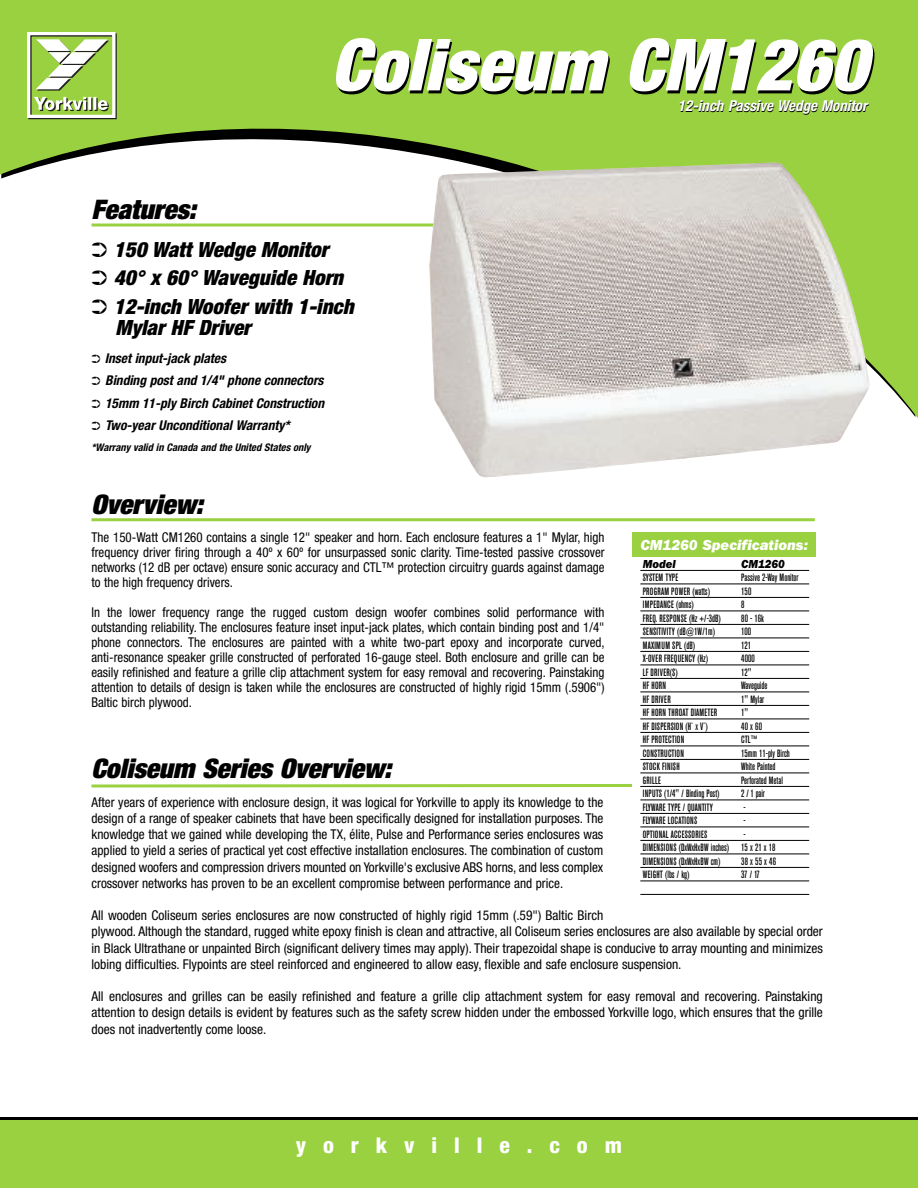
<style>
.page{position:relative;width:918px;height:1188px;background:#fff}
.page>*{position:absolute;margin:0;border:0;box-sizing:border-box;transform-origin:0 0}
.t1{font:italic 900 condensed 72px "Helvetica Neue";color:#000}
.t2{font:italic 900 expanded 27px "Helvetica Neue";color:#000}
.t3{font:800 condensed 21.75px "Helvetica Neue";letter-spacing:.78em;color:#fff}
.t4{font:italic 900 condensed 21px/28.5px "Helvetica Neue";color:#000}
.t5{font:italic 700 condensed 15px "Helvetica Neue";color:#000}
.t6{font:italic 800 15px "Franklin Gothic";color:#fff}
.t7{font:condensed 13.5px/16.2px "Helvetica Neue";color:#000;text-align:justify}
.t8{font:condensed 13.5px/15px "Helvetica Neue";color:#000;text-align:justify;scale:.96 1}
.t9{font:italic 700 condensed 13.5px/22.5px "Helvetica Neue";color:#000}
.t10{font:italic 800 12px "Franklin Gothic";color:#000;scale:.95 1}
.t11{font:500 condensed 10.5px/13.5px "Akzidenz Grotesk BE";letter-spacing:.02em;color:#000;scale:.9 1}
.t12{font:500 condensed 10.5px/13.5px "Akzidenz Grotesk BE";color:#000;scale:.9 1}
.t13{font:italic 700 condensed 10.5px "Helvetica Neue";color:#000}
</style>
<div class="page">
<div style="left:0;top:1117px;width:918px;height:49px;background:#000"></div>
<svg style="left:0;top:0;width:918px;height:418px;fill:#9ad140"></svg>
<hr style="left:92px;top:224px;width:454px;height:2px;background:#9ad140">
<hr style="left:91px;top:518px;width:724px;height:3px;background:#9ad140">
<div style="left:0;top:1120px;width:918px;height:68px;background:#9ad140"></div>
<img style="left:429px;top:162px;width:441px;height:316px">
<svg style="left:91px;top:784px;width:541px;height:4px"></svg>
<div style="left:632px;top:532px;width:184px;height:25px;background:#9ad140"></div>
<hr style="left:640px;top:570px;width:169px;height:1px;background:#000">
<hr style="left:640px;top:584px;width:169px;height:1px;background:#000">
<hr style="left:640px;top:597px;width:169px;height:1px;background:#000">
<hr style="left:640px;top:611px;width:169px;height:1px;background:#000">
<hr style="left:640px;top:624px;width:169px;height:1px;background:#000">
<hr style="left:640px;top:638px;width:169px;height:1px;background:#000">
<hr style="left:640px;top:651px;width:169px;height:1px;background:#000">
<hr style="left:640px;top:665px;width:169px;height:1px;background:#000">
<hr style="left:640px;top:678px;width:169px;height:1px;background:#000">
<hr style="left:640px;top:692px;width:169px;height:1px;background:#000">
<hr style="left:640px;top:705px;width:169px;height:1px;background:#000">
<hr style="left:640px;top:719px;width:169px;height:1px;background:#000">
<hr style="left:640px;top:732px;width:169px;height:1px;background:#000">
<hr style="left:640px;top:746px;width:169px;height:1px;background:#000">
<hr style="left:640px;top:759px;width:169px;height:1px;background:#000">
<hr style="left:640px;top:773px;width:169px;height:1px;background:#000">
<hr style="left:640px;top:786px;width:169px;height:1px;background:#000">
<hr style="left:640px;top:800px;width:169px;height:1px;background:#000">
<hr style="left:640px;top:813px;width:169px;height:1px;background:#000">
<hr style="left:640px;top:827px;width:169px;height:1px;background:#000">
<hr style="left:640px;top:840px;width:169px;height:1px;background:#000">
<hr style="left:640px;top:854px;width:169px;height:1px;background:#000">
<hr style="left:640px;top:867px;width:169px;height:1px;background:#000">
<hr style="left:640px;top:881px;width:169px;height:1px;background:#000">
<hr style="left:640px;top:894px;width:169px;height:1px;background:#000">
<div style="left:28px;top:33px;width:89px;height:86px;border:3px solid #231f20"></div>
<svg style="left:34px;top:97px;width:75px;height:14px"></svg>
<svg style="left:36px;top:39px;width:73px;height:52px"></svg>
<div style="left:27px;top:32px;width:88px;height:86px;border:3px solid #fff"></div>
<h1 class="t1" style="left:332px;top:42px;width:538px">Coliseum CM1260</h1>
<h2 class="t2" style="left:92px;top:199px;width:106px">Features:</h2>
<h3 class="t4" style="left:92px;top:237px;width:264px">➲ 150 Watt Wedge Monitor<br>➲ 40° x 60° Waveguide Horn ➲ 12-inch Woofer with 1-inch</h3>
<h3 class="t4" style="left:116px;top:315px;width:137px">Mylar HF Driver</h3>
<p class="t9" style="left:91px;top:348px;width:234px">➲ Inset input-jack plates<br>➲ Binding post and 1/4" phone connectors ➲ 15mm 11-ply Birch Cabinet Construction ➲ Two-year Unconditional Warranty*</p>
<p class="t13" style="left:91px;top:444px;width:221px">*Warrany valid in Canada and the United States only</p>
<h2 class="t2" style="left:91px;top:494px;width:113px">Overview:</h2>
<p class="t5" style="left:678px;top:101px;width:191px">12-inch Passive Wedge Monitor</p>
<p class="t8" style="left:91px;top:531px;width:536px">The 150-Watt CM1260 contains a single 12" speaker and horn. Each enclosure features a 1" Mylar, high frequency driver firing through a 40º x 60º for unsurpassed sonic clarity. Time-tested passive crossover networks (12 dB per octave) ensure sonic accuracy and CTL™ protection circuitry guards against damage to the high frequency drivers.</p>
<p class="t8" style="left:91px;top:606px;width:536px">In the lower frequency range the rugged custom design woofer combines solid performance with outstanding reliability. The enclosures feature inset input-jack plates, which contain binding post and 1/4" phone connectors. The enclosures are painted with a white two-part epoxy and incorporate curved, anti-resonance speaker grille constructed of perforated 16-gauge steel. Both enclosure and grille can be easily refinished and feature a grille clip attachment system for easy removal and recovering. Painstaking attention to details of design is taken while the enclosures are constructed of highly rigid 15mm (.5906")<br>Baltic birch plywood.</p>
<p class="t6" style="left:640px;top:539px;width:169px">CM1260 Specifications:</p>
<p class="t10" style="left:643px;top:559px;width:36px">Model</p>
<p class="t11" style="left:643px;top:572px;width:98px">SYSTEM TYPE<br>PROGRAM POWER (watts)<br>IMPEDANCE (ohms)<br>FREQ. RESPONSE (Hz +/-3dB)<br>SENSITIVITY (dB@1W/1m)<br>MAXIMUM SPL (dB)<br>X-OVER FREQUENCY (Hz)<br>LF DRIVER(S)<br>HF HORN<br>HF DRIVER<br>HF HORN THROAT DIAMETER<br>HF DISPERSION (H˚ x V˚)<br>HF PROTECTION<br>CONSTRUCTION<br>STOCK FINISH<br>GRILLE<br>INPUTS (1/4" / Binding Post)<br>FLYWARE TYPE / QUANTITY<br>FLYWARE LOCATIONS<br>OPTIONAL ACCESSORIES<br>DIMENSIONS (DxWxHxBW inches)<br>DIMENSIONS (DxWxHxBW cm)<br>WEIGHT (lbs / kg)</p>
<p class="t10" style="left:741px;top:559px;width:47px">CM1260</p>
<p class="t12" style="left:741px;top:572px;width:65px">Passive 2-Way Monitor<br>150<br>8<br>80 - 16k<br>100<br>121<br>4000<br>12"<br>Waveguide<br>1" Mylar<br>1"<br>40 x 60<br>CTL™<br>15mm 11-ply Birch<br>White Painted<br>Perforated Metal<br>2 / 1 pair<br>-<br>-<br>-<br>15 x 21 x 18<br>38 x 55 x 46<br>37 / 17</p>
<h2 class="t2" style="left:91px;top:759px;width:301px">Coliseum Series Overview:</h2>
<p class="t7" style="left:91px;top:795px;width:514px">After years of experience with enclosure design, it was logical for Yorkville to apply its knowledge to the design of a range of speaker cabinets that have been specifically designed for installation purposes. The knowledge that we gained while developing the TX, élite, Pulse and Performance series enclosures was applied to yield a series of practical yet cost effective installation enclosures. The combination of custom designed woofers and compression drivers mounted on Yorkville's exclusive ABS horns, and less complex crossover networks has proven to be an excellent compromise between performance and price.</p>
<p class="t7" style="left:91px;top:909px;width:733px;text-align:left">All wooden Coliseum series enclosures are now constructed of highly rigid 15mm (.59") Baltic Birch<br>plywood. Although the standard, rugged white epoxy finish is clean and attractive, all Coliseum series enclosures are also available by special order in Black Ultrathane or unpainted Birch (significant delivery times may apply). Their trapezoidal shape is conducive to array mounting and minimizes lobing difficulties. Flypoints are steel reinforced and engineered to allow easy, flexible and safe enclosure suspension.</p>
<p class="t7" style="left:91px;top:990px;width:733px">All enclosures and grilles can be easily refinished and feature a grille clip attachment system for easy removal and recovering. Painstaking attention to design details is evident by features such as the safety screw hidden under the embossed Yorkville logo, which ensures that the grille does not inadvertently come loose.</p>
<h3 class="t3" style="left:296px;top:1137px;width:328px">yorkville.com</h3>
</div>
